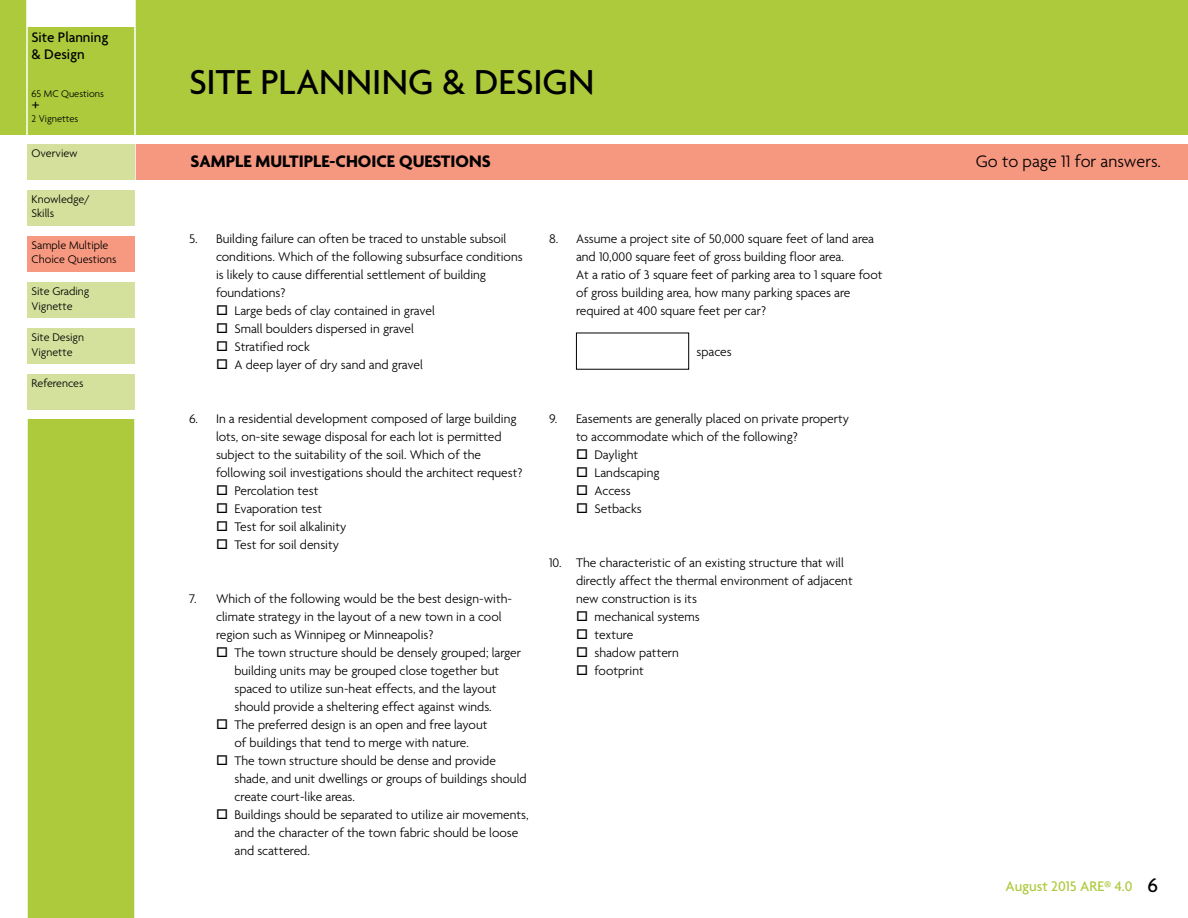
<style>
.page{position:relative;width:1188px;height:918px;background:#fff}
.page>*{position:absolute;margin:0;border:0;box-sizing:border-box;transform-origin:0 0}
.t1{font:500 37.5px "Agenda";color:#000}
.t2{font:700 18px "Agenda";color:#000}
.t3{font:300 18px "Agenda";color:#000}
.t4{font:500 15px/16.5px "Agenda";color:#000}
.t5{font:500 15px "Agenda";color:#adca3d}
.t6{font:300 13.5px/18px "Agenda";color:#000}
.t7{font:300 12px/14.4px "Agenda";color:#000}
.t8{font:300 10.5px "Agenda";color:#000}
.s1{font-size:21px;color:#000}
</style>
<div class="page">
<div style="left:135px;top:0;width:1053px;height:140px;background:#adca3d"></div>
<div style="left:136px;top:144px;width:1052px;height:36px;background:#f69780"></div>
<div style="left:0;top:0;width:27px;height:136px;background:#adca3d"></div>
<div style="left:27px;top:27px;width:108px;height:108px;background:#adca3d"></div>
<div style="left:0;top:135px;width:1188px;height:9px;background:#fff"></div>
<div style="left:27px;top:419px;width:108px;height:499px;background:#adca3d"></div>
<hr style="left:134px;top:0;width:2px;height:918px;background:#fff">
<hr style="left:26px;top:0;width:2px;height:918px;background:#fff">
<div style="left:27px;top:144px;width:108px;height:36px;background:#d4e09c"></div>
<div style="left:27px;top:236px;width:108px;height:36px;background:#f79980"></div>
<div style="left:27px;top:282px;width:108px;height:36px;background:#d4e19d"></div>
<div style="left:27px;top:374px;width:108px;height:36px;background:#d4e19d"></div>
<div style="left:27px;top:190px;width:108px;height:36px;background:#d4e09b"></div>
<div style="left:27px;top:328px;width:108px;height:36px;background:#d4e19d"></div>
<p class="t4" style="left:32px;top:30px;width:78px">Site Planning &amp; Design</p>
<p class="t8" style="left:32px;top:88px;width:74px">65 MC Questions</p>
<h2 class="t3" style="left:32px;top:94px;width:10px">+</h2>
<p class="t8" style="left:32px;top:113px;width:48px">2 Vignettes</p>
<p class="t7" style="left:32px;top:147px;width:48px">Overview</p>
<p class="t7" style="left:32px;top:193px;width:60px">Knowledge/<br>Skills</p>
<p class="t7" style="left:32px;top:239px;width:87px">Sample Multiple<br>Choice Questions</p>
<p class="t7" style="left:32px;top:285px;width:59px">Site Grading<br>Vignette</p>
<p class="t7" style="left:32px;top:331px;width:54px">Site Design<br>Vignette</p>
<p class="t7" style="left:32px;top:377px;width:53px">References</p>
<h1 class="t1" style="left:189px;top:62px;width:407px">SITE PLANNING &amp; DESIGN</h1>
<h2 class="t2" style="left:190px;top:152px;width:302px">SAMPLE MULTIPLE-CHOICE QUESTIONS</h2>
<p class="t6" style="left:216px;top:231px;width:308px;text-indent:-27px">5. Building failure can often be traced to unstable subsoil conditions. Which of the following subsurface conditions is likely to cause differential settlement of building foundations?</p>
<p class="t6" style="left:216px;top:303px;width:220px">□ Large beds of clay contained in gravel</p>
<p class="t6" style="left:216px;top:321px;width:200px">□ Small boulders dispersed in gravel</p>
<p class="t6" style="left:216px;top:339px;width:95px">□ Stratified rock</p>
<p class="t6" style="left:216px;top:357px;width:209px">□ A deep layer of dry sand and gravel</p>
<p class="t6" style="left:216px;top:411px;width:308px;text-indent:-27px">6. In a residential development composed of large building lots, on-site sewage disposal for each lot is permitted subject to the suitability of the soil. Which of the following soil investigations should the architect request?</p>
<p class="t6" style="left:216px;top:483px;width:104px">□ Percolation test</p>
<p class="t6" style="left:216px;top:501px;width:108px">□ Evaporation test</p>
<p class="t6" style="left:216px;top:519px;width:132px">□ Test for soil alkalinity</p>
<p class="t6" style="left:216px;top:537px;width:125px">□ Test for soil density</p>
<p class="t6" style="left:216px;top:591px;width:298px;text-indent:-27px">7. Which of the following would be the best design-with&shy;climate strategy in the layout of a new town in a cool region such as Winnipeg or Minneapolis?</p>
<p class="t6" style="left:234px;top:644px;width:288px;text-indent:-18px">□ The town structure should be densely grouped; larger building units may be grouped close together but spaced to utilize sun-heat effects, and the layout should provide a sheltering effect against winds.</p>
<p class="t6" style="left:216px;top:716px;width:273px;text-align:center">□ The preferred design is an open and free layout of buildings that tend to merge with nature.</p>
<p class="t6" style="left:234px;top:752px;width:294px;text-indent:-18px">□ The town structure should be dense and provide shade, and unit dwellings or groups of buildings should create court-like areas.</p>
<p class="t6" style="left:234px;top:806px;width:296px;text-indent:-18px">□ Buildings should be separated to utilize air movements, and the character of the town fabric should be loose and scattered.</p>
<p class="t6" style="left:576px;top:230px;width:308px;text-indent:-27px">8. Assume a project site of 50,000 square feet of land area and 10,000 square feet of gross building floor area.<br>At a ratio of 3 square feet of parking area to 1 square foot of gross building area, how many parking spaces are required at 400 square feet per car?</p>
<p class="t6" style="left:697px;top:343px;width:37px">spaces</p>
<p class="t6" style="left:576px;top:410px;width:275px;text-indent:-27px">9. Easements are generally placed on private property to accommodate which of the following?</p>
<p class="t6" style="left:576px;top:446px;width:64px">□ Daylight</p>
<p class="t6" style="left:576px;top:464px;width:85px">□ Landscaping</p>
<p class="t6" style="left:576px;top:482px;width:56px">□ Access</p>
<p class="t6" style="left:576px;top:500px;width:67px">□ Setbacks</p>
<p class="t6" style="left:576px;top:554px;width:278px;text-indent:-27px">10. The characteristic of an existing structure that will directly affect the thermal environment of adjacent new construction is its</p>
<p class="t6" style="left:576px;top:608px;width:125px">□ mechanical systems</p>
<p class="t6" style="left:576px;top:626px;width:59px">□ texture</p>
<p class="t6" style="left:576px;top:644px;width:104px">□ shadow pattern</p>
<p class="t6" style="left:576px;top:662px;width:69px">□ footprint</p>
<h2 class="t3" style="left:976px;top:152px;width:187px">Go to page 11 for answers.</h2>
<p class="t5" style="left:1005px;top:878px;width:154px">August 2015 ARE® 4.0 <span class="s1">6</span></p>
</div>
